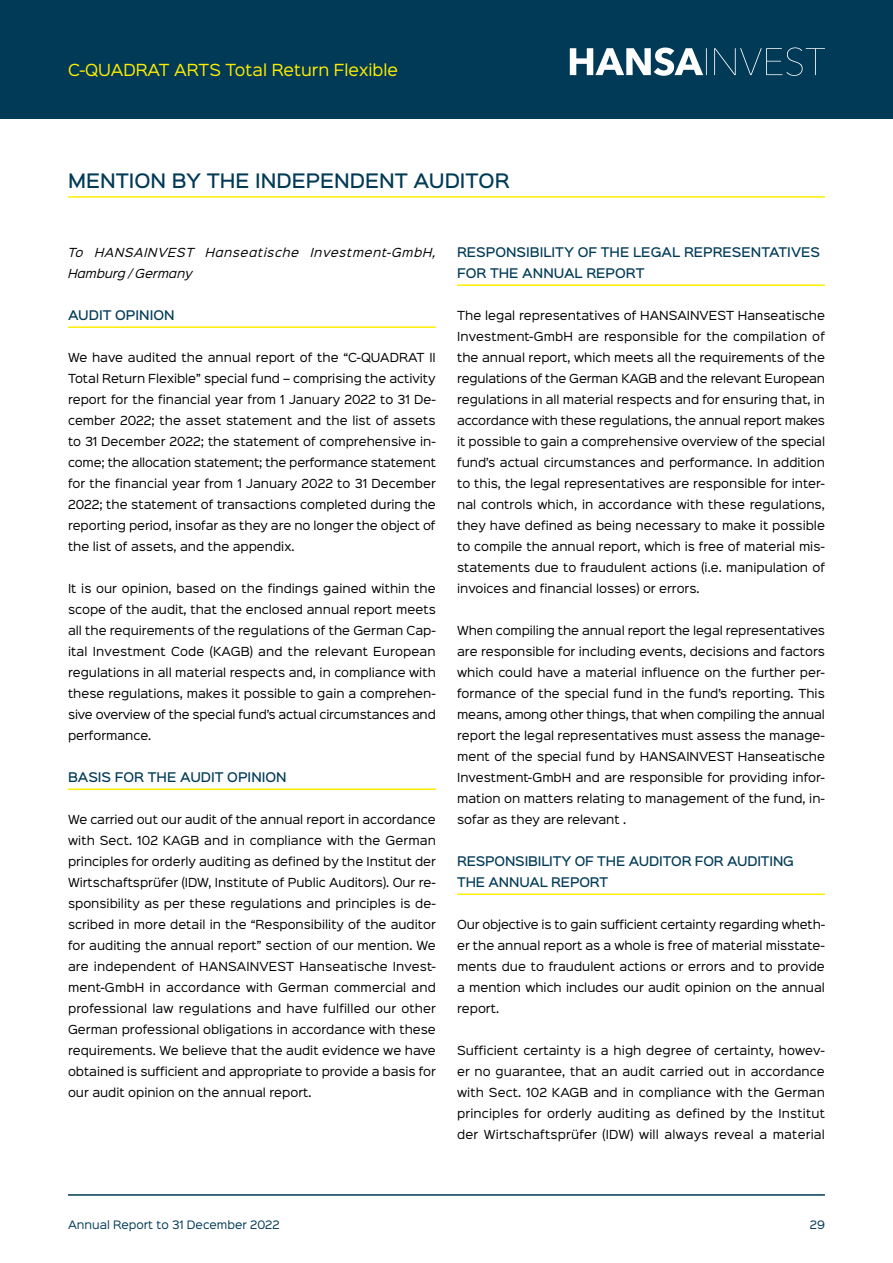
<style>
.page{position:relative;width:893px;height:1263px;background:#fff}
.page>*{position:absolute;margin:0;border:0;box-sizing:border-box;transform-origin:0 0}
.t1{font:500 18px "Sinkin Sans 500";color:#003a56}
.t2{font:15px "Sinkin Sans 400";color:#ffed00}
.t3{font:500 12px/21px "Sinkin Sans 500";color:#003a56}
.t4{font:11.25px/21px "Sinkin Sans 400";color:#000;text-align:justify}
.t5{font:italic 11.25px/21px "Sinkin Sans 400";letter-spacing:.055em;color:#000}
.t6{font:10.5px "Sinkin Sans 400";color:#003a56}
</style>
<div class="page">
<div style="left:0;top:0;width:893px;height:119px;background:#003a56"></div>
<svg style="left:570px;top:47px;width:255px;height:29px"></svg>
<hr style="left:68px;top:1194px;width:757px;height:2px;background:#003a56">
<hr style="left:68px;top:196px;width:757px;height:2px;background:#ffed00">
<hr style="left:68px;top:326px;width:368px;height:2px;background:#ffed00">
<hr style="left:68px;top:788px;width:368px;height:2px;background:#ffed00">
<hr style="left:457px;top:284px;width:368px;height:2px;background:#ffed00">
<hr style="left:457px;top:893px;width:368px;height:2px;background:#ffed00">
<h2 class="t2" style="left:68px;top:57px;width:331px">C-QUADRAT ARTS Total Return Flexible</h2>
<h1 class="t1" style="left:68px;top:165px;width:443px">MENTION BY THE INDEPENDENT AUDITOR</h1>
<p class="t5" style="left:68px;top:241px;width:369px">To HANSAINVEST Hanseatische Investment-GmbH,<br>Hamburg / Germany</p>
<p class="t3" style="left:68px;top:304px;width:108px">AUDIT OPINION</p>
<p class="t4" style="left:68px;top:346px;width:369px">We have audited the annual report of the “C-QUADRAT II Total Return Flexible” special fund – comprising the activity report for the financial year from 1 January 2022 to 31 De&shy;cember 2022; the asset statement and the list of assets to 31 December 2022; the statement of comprehensive in&shy;come; the allocation statement; the performance statement for the financial year from 1 January 2022 to 31 December 2022; the statement of transactions completed during the reporting period, insofar as they are no longer the object of the list of assets, and the appendix.</p>
<p class="t4" style="left:68px;top:577px;width:369px">It is our opinion, based on the findings gained within the scope of the audit, that the enclosed annual report meets all the requirements of the regulations of the German Cap&shy;ital Investment Code (KAGB) and the relevant European regulations in all material respects and, in compliance with these regulations, makes it possible to gain a comprehen&shy;sive overview of the special fund’s actual circumstances and performance.</p>
<p class="t3" style="left:68px;top:766px;width:220px">BASIS FOR THE AUDIT OPINION</p>
<p class="t4" style="left:68px;top:808px;width:370px">We carried out our audit of the annual report in accordance with Sect. 102 KAGB and in compliance with the German principles for orderly auditing as defined by the Institut der Wirtschaftsprüfer (IDW, Institute of Public Auditors). Our re&shy;sponsibility as per these regulations and principles is de&shy;scribed in more detail in the “Responsibility of the auditor for auditing the annual report” section of our mention. We are independent of HANSAINVEST Hanseatische Invest&shy;ment-GmbH in accordance with German commercial and professional law regulations and have fulfilled our other German professional obligations in accordance with these requirements. We believe that the audit evidence we have obtained is sufficient and appropriate to provide a basis for our audit opinion on the annual report.</p>
<p class="t3" style="left:457px;top:241px;width:364px">RESPONSIBILITY OF THE LEGAL REPRESENTATIVES<br>FOR THE ANNUAL REPORT</p>
<p class="t4" style="left:457px;top:304px;width:369px">The legal representatives of HANSAINVEST Hanseatische Investment-GmbH are responsible for the compilation of the annual report, which meets all the requirements of the regulations of the German KAGB and the relevant European regulations in all material respects and for ensuring that, in accordance with these regulations, the annual report makes it possible to gain a comprehensive overview of the special fund’s actual circumstances and performance. In addition to this, the legal representatives are responsible for inter&shy;nal controls which, in accordance with these regulations, they have defined as being necessary to make it possible to compile the annual report, which is free of material mis&shy;statements due to fraudulent actions (i.e. manipulation of invoices and financial losses) or errors.</p>
<p class="t4" style="left:457px;top:619px;width:369px">When compiling the annual report the legal representatives are responsible for including events, decisions and factors which could have a material influence on the further per&shy;formance of the special fund in the fund’s reporting. This means, among other things, that when compiling the annual report the legal representatives must assess the manage&shy;ment of the special fund by HANSAINVEST Hanseatische Investment-GmbH and are responsible for providing infor&shy;mation on matters relating to management of the fund, in&shy;sofar as they are relevant .</p>
<p class="t3" style="left:457px;top:850px;width:338px">RESPONSIBILITY OF THE AUDITOR FOR AUDITING<br>THE ANNUAL REPORT</p>
<p class="t4" style="left:457px;top:913px;width:370px">Our objective is to gain sufficient certainty regarding wheth&shy;er the annual report as a whole is free of material misstate&shy;ments due to fraudulent actions or errors and to provide a mention which includes our audit opinion on the annual report.</p>
<p class="t4" style="left:457px;top:1039px;width:369px">Sufficient certainty is a high degree of certainty, howev&shy;er no guarantee, that an audit carried out in accordance with Sect. 102 KAGB and in compliance with the German principles for orderly auditing as defined by the Institut der Wirtschaftsprüfer (IDW) will always reveal a material</p>
<p class="t6" style="left:68px;top:1216px;width:213px">Annual Report to 31 December 2022</p>
<p class="t6" style="left:810px;top:1216px;width:17px">29</p>
</div>
